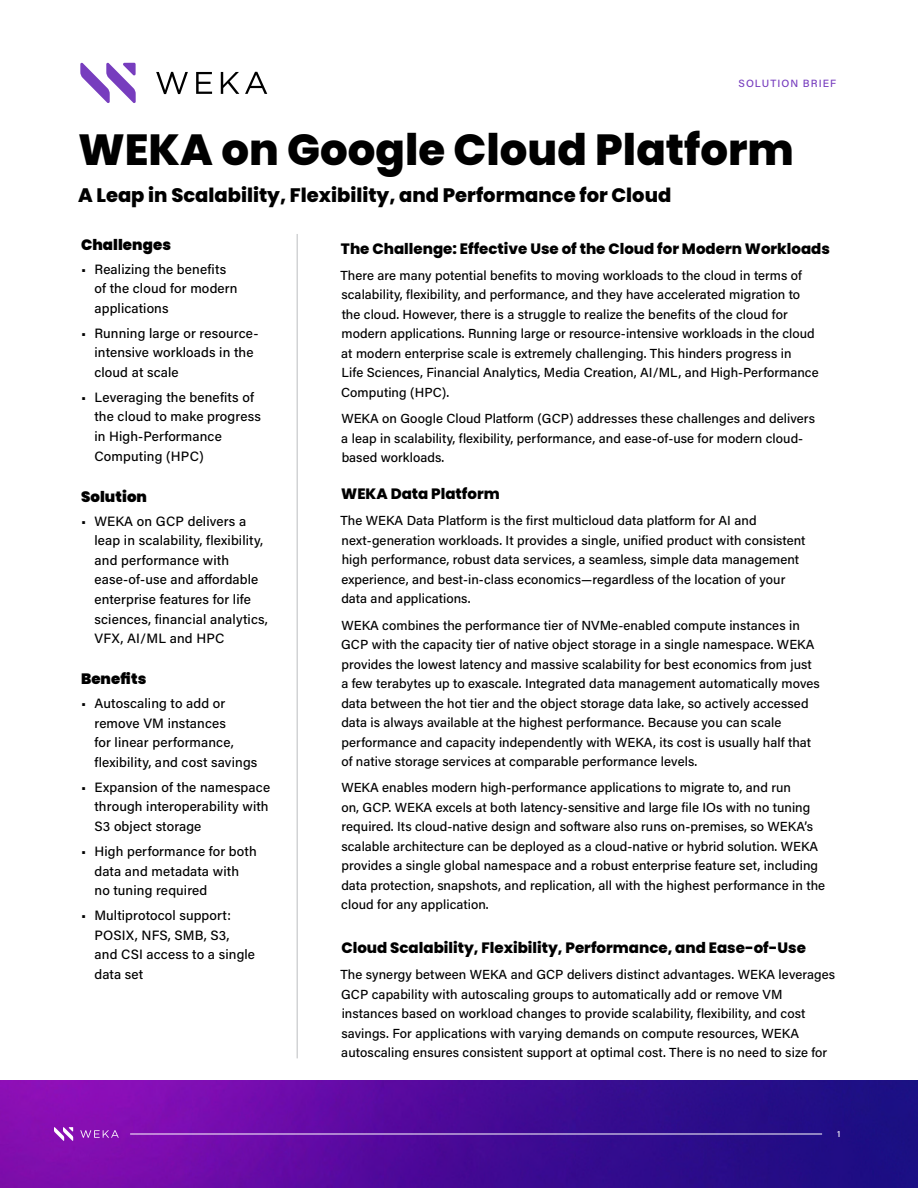
<style>
.page{position:relative;width:918px;height:1188px;background:#fff}
.page>*{position:absolute;margin:0;border:0;box-sizing:border-box;transform-origin:0 0}
.t1{font:800 43.5px "Poppins";color:#000}
.t2{font:800 19.5px "Poppins";color:#000}
.t3{font:800 15px "Poppins";color:#000}
.t4{font:900 15px "Poppins";letter-spacing:.005em;color:#000}
.t5{font:500 13.5px/19.5px "Acumin Pro";letter-spacing:.01em;color:#000}
.t6{font:500 13.2px/19.5px "Acumin Pro";letter-spacing:.005em;color:#000}
.t7{font:500 10.5px "Acumin Pro";letter-spacing:.1em;color:#773dbe}
.t8{font:500 9px "Acumin Pro";color:#fff}
</style>
<div class="page">
<img style="left:0;top:1080px;width:918px;height:108px">
<svg style="left:54px;top:1127px;width:19px;height:14px"></svg>
<svg style="left:80px;top:1130px;width:39px;height:8px"></svg>
<hr style="left:130px;top:1134px;width:692px;height:1px;background:#fff">
<hr style="left:297px;top:234px;width:1px;height:824px;background:#bcbec0">
<svg style="left:80px;top:62px;width:56px;height:41px"></svg>
<svg style="left:156px;top:72px;width:111px;height:22px"></svg>
<p class="t7" style="left:739px;top:76px;width:99px">SOLUTION BRIEF</p>
<h1 class="t1" style="left:78px;top:124px;width:718px">WEKA on Google Cloud Platform</h1>
<h2 class="t2" style="left:78px;top:183px;width:595px">A Leap in Scalability, Flexibility, and Performance for Cloud</h2>
<p class="t4" style="left:81px;top:236px;width:92px">Challenges</p>
<p class="t5" style="left:94px;top:259px;width:144px;text-indent:-14px">• Realizing the benefits of the cloud for modern applications</p>
<p class="t5" style="left:94px;top:323px;width:165px;text-indent:-14px">• Running large or resource&shy;intensive workloads in the cloud at scale</p>
<p class="t5" style="left:94px;top:387px;width:168px;text-indent:-14px">• Leveraging the benefits of the cloud to make progress in High-Performance<br>Computing (HPC)</p>
<p class="t4" style="left:81px;top:488px;width:68px">Solution</p>
<p class="t5" style="left:94px;top:511px;width:175px;text-indent:-14px">• WEKA on GCP delivers a leap in scalability, flexibility, and performance with ease-of-use and affordable enterprise features for life sciences, financial analytics,<br>VFX, AI/ML and HPC</p>
<p class="t4" style="left:81px;top:670px;width:67px">Benefits</p>
<p class="t5" style="left:94px;top:693px;width:164px;text-indent:-14px">• Autoscaling to add or remove VM instances<br>for linear performance, flexibility, and cost savings</p>
<p class="t5" style="left:94px;top:777px;width:177px;text-align:justify;text-indent:-14px">• Expansion of the namespace through interoperability with S3 object storage</p>
<p class="t5" style="left:94px;top:841px;width:164px;text-indent:-14px">• High performance for both data and metadata with no tuning required</p>
<p class="t5" style="left:94px;top:905px;width:162px;text-indent:-14px">• Multiprotocol support:<br>POSIX, NFS, SMB, S3, and CSI access to a single data set</p>
<p class="t3" style="left:341px;top:240px;width:491px">The Challenge: Effective Use of the Cloud for Modern Workloads</p>
<p class="t6" style="left:340px;top:265px;width:480px">There are many potential benefits to moving workloads to the cloud in terms of scalability, flexibility, and performance, and they have accelerated migration to the cloud. However, there is a struggle to realize the benefits of the cloud for modern applications. Running large or resource-intensive workloads in the cloud at modern enterprise scale is extremely challenging. This hinders progress in<br>Life Sciences, Financial Analytics, Media Creation, AI/ML, and High-Performance Computing (HPC).</p>
<p class="t6" style="left:341px;top:408px;width:475px">WEKA on Google Cloud Platform (GCP) addresses these challenges and delivers a leap in scalability, flexibility, performance, and ease-of-use for modern cloud&shy;based workloads.</p>
<p class="t3" style="left:341px;top:485px;width:160px">WEKA Data Platform</p>
<p class="t6" style="left:340px;top:510px;width:467px">The WEKA Data Platform is the first multicloud data platform for AI and next-generation workloads. It provides a single, unified product with consistent high performance, robust data services, a seamless, simple data management experience, and best-in-class economics—regardless of the location of your data and applications.</p>
<p class="t6" style="left:341px;top:615px;width:480px">WEKA combines the performance tier of NVMe-enabled compute instances in GCP with the capacity tier of native object storage in a single namespace. WEKA provides the lowest latency and massive scalability for best economics from just a few terabytes up to exascale. Integrated data management automatically moves data between the hot tier and the object storage data lake, so actively accessed data is always available at the highest performance. Because you can scale performance and capacity independently with WEKA, its cost is usually half that of native storage services at comparable performance levels.</p>
<p class="t6" style="left:341px;top:777px;width:485px">WEKA enables modern high-performance applications to migrate to, and run<br>on, GCP. WEKA excels at both latency-sensitive and large file IOs with no tuning required. Its cloud-native design and software also runs on-premises, so WEKA’s scalable architecture can be deployed as a cloud-native or hybrid solution. WEKA provides a single global namespace and a robust enterprise feature set, including data protection, snapshots, and replication, all with the highest performance in the cloud for any application.</p>
<p class="t3" style="left:341px;top:939px;width:466px">Cloud Scalability, Flexibility, Performance, and Ease-of-Use</p>
<p class="t6" style="left:340px;top:964px;width:496px">The synergy between WEKA and GCP delivers distinct advantages. WEKA leverages GCP capability with autoscaling groups to automatically add or remove VM instances based on workload changes to provide scalability, flexibility, and cost savings. For applications with varying demands on compute resources, WEKA autoscaling ensures consistent support at optimal cost. There is no need to size for</p>
<p class="t8" style="left:837px;top:1128px;width:5px">1</p>
</div>
